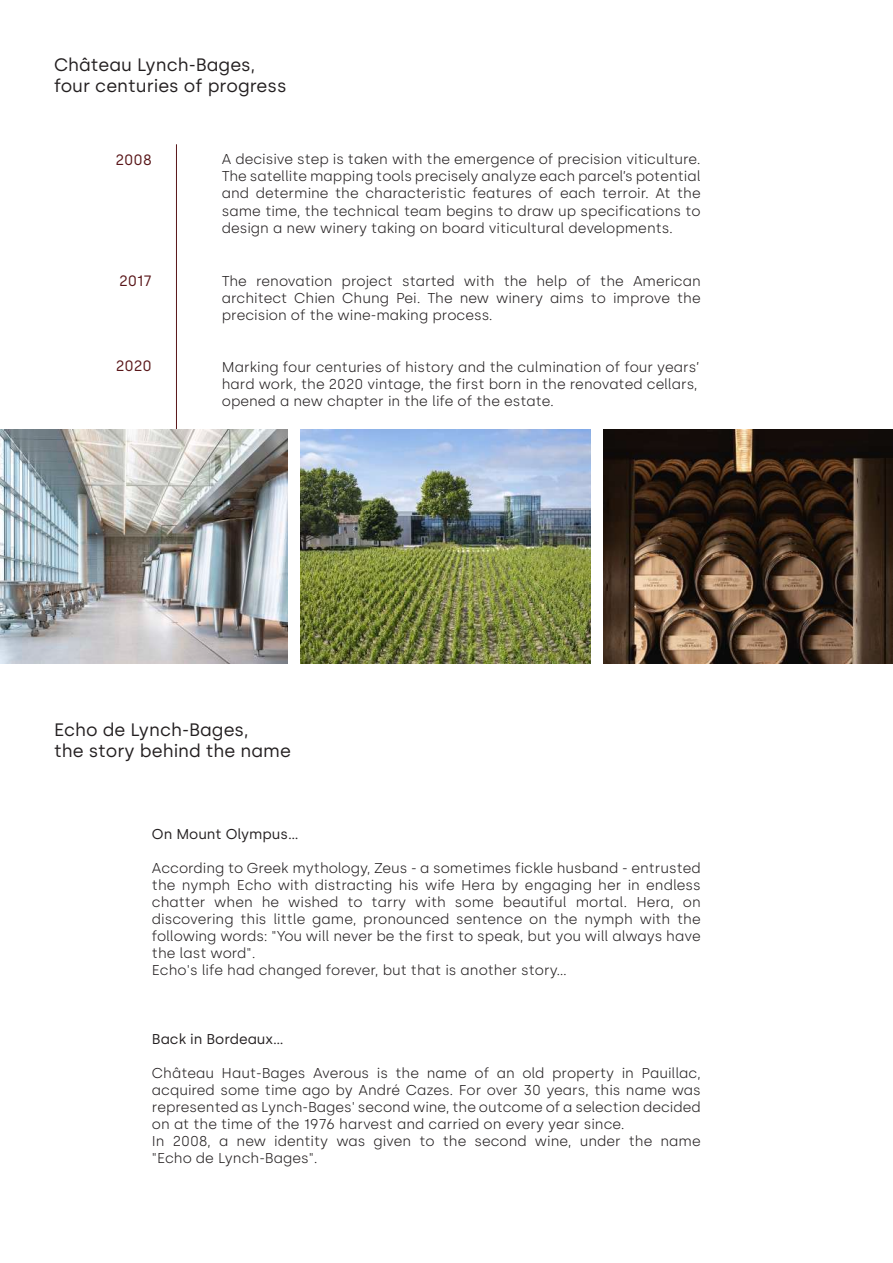
<style>
.page{position:relative;width:893px;height:1263px;background:#fff}
.page>*{position:absolute;margin:0;border:0;box-sizing:border-box;transform-origin:0 0}
.t1{font:18px/21.6px "Silka";color:#231f20}
.t2{font:15px "Silka";color:#591619}
.t3{font:300 14.25px/17.1px "Silka";color:#231f20}
.t4{font:14.25px "Silka";color:#231f20}
</style>
<div class="page">
<hr style="left:176px;top:144px;width:1px;height:286px;background:#591619">
<img style="left:0;top:429px;width:288px;height:234px">
<img style="left:300px;top:429px;width:290px;height:234px">
<img style="left:603px;top:429px;width:290px;height:234px">
<p class="t1" style="left:54px;top:55px;width:234px">Château Lynch-Bages, four centuries of progress</p>
<p class="t2" style="left:115px;top:153px;width:38px">2008</p>
<p class="t2" style="left:119px;top:275px;width:34px">2017</p>
<p class="t2" style="left:116px;top:360px;width:38px">2020</p>
<p class="t3" style="left:222px;top:152px;width:480px;text-align:justify">A decisive step is taken with the emergence of precision viticulture.<br>The satellite mapping tools precisely analyze each parcel’s potential and determine the characteristic features of each terroir. At the same time, the technical team begins to draw up specifications to design a new winery taking on board viticultural developments.</p>
<p class="t3" style="left:222px;top:274px;width:480px;text-align:justify">The renovation project started with the help of the American architect Chien Chung Pei. The new winery aims to improve the precision of the wine-making process.</p>
<p class="t3" style="left:222px;top:359px;width:479px">Marking four centuries of history and the culmination of four years’ hard work, the 2020 vintage, the first born in the renovated cellars, opened a new chapter in the life of the estate.</p>
<p class="t1" style="left:54px;top:720px;width:238px">Echo de Lynch-Bages,<br>the story behind the name</p>
<p class="t4" style="left:152px;top:828px;width:148px">On Mount Olympus…</p>
<p class="t3" style="left:152px;top:860px;width:550px">According to Greek mythology, Zeus - a sometimes fickle husband - entrusted the nymph Echo with distracting his wife Hera by engaging her in endless chatter when he wished to tarry with some beautiful mortal. Hera, on discovering this little game, pronounced sentence on the nymph with the following words: "You will never be the first to speak, but you will always have the last word".<br>Echo's life had changed forever, but that is another story…</p>
<p class="t4" style="left:152px;top:1033px;width:133px">Back in Bordeaux…</p>
<p class="t3" style="left:152px;top:1065px;width:550px">Château Haut-Bages Averous is the name of an old property in Pauillac, acquired some time ago by André Cazes. For over 30 years, this name was represented as Lynch-Bages' second wine, the outcome of a selection decided on at the time of the 1976 harvest and carried on every year since.<br>In 2008, a new identity was given to the second wine, under the name "Echo de Lynch-Bages".</p>
</div>
